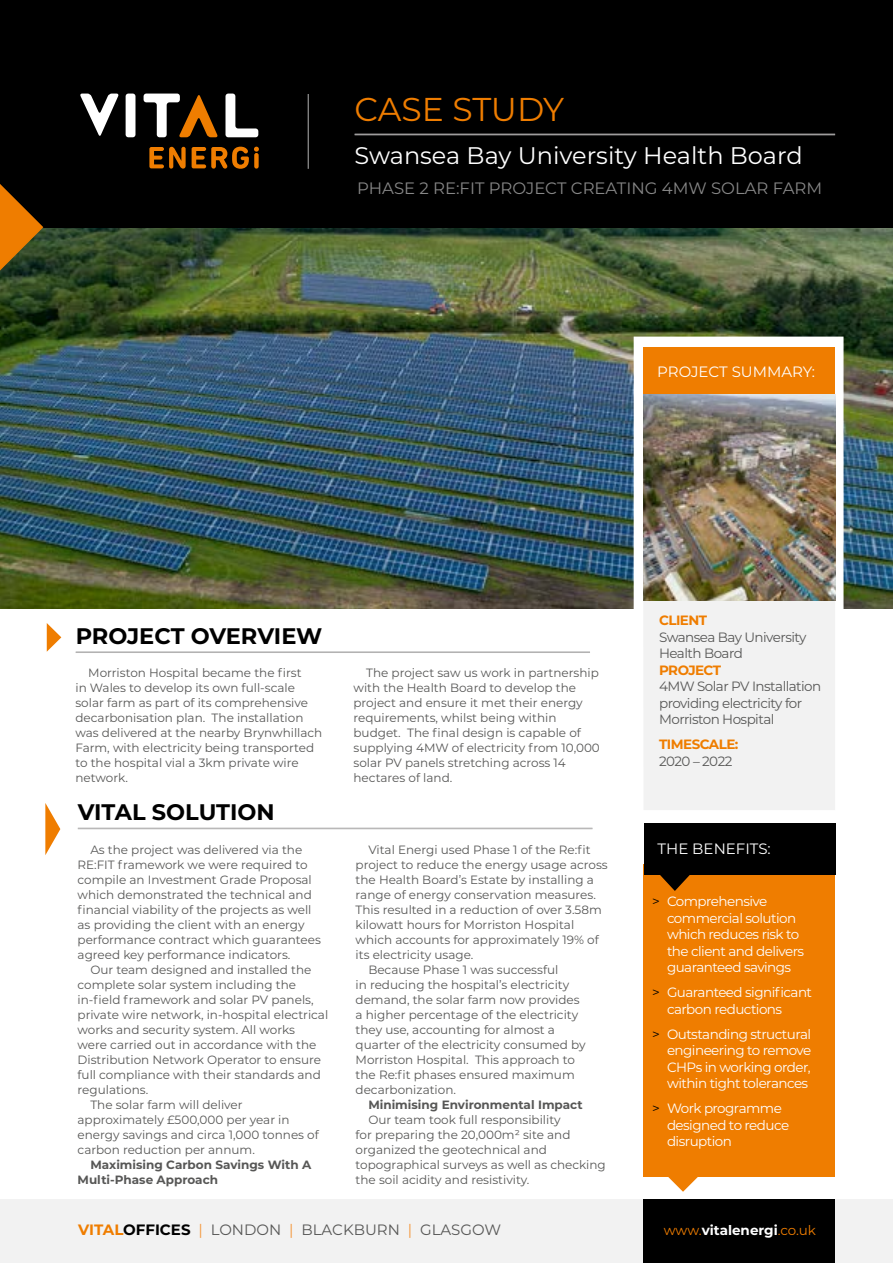
<style>
.page{position:relative;width:893px;height:1263px;background:#fff}
.page>*{position:absolute;margin:0;border:0;box-sizing:border-box;transform-origin:0 0}
.t1{font:33px "Montserrat";letter-spacing:-.01em;color:#ef7d00}
.t2{font:24px "Montserrat";color:#fff}
.t3{font:700 22.5px "Montserrat";color:#000}
.t4{font:16.5px "Montserrat";color:#878787}
.t5{font:15px "Montserrat";color:#575756}
.t6{font:15px "Montserrat";color:#fff}
.t7{font:13.5px/16.5px "Montserrat";letter-spacing:-.04em;color:#fff}
.t8{font:13.5px/16.5px "Montserrat";letter-spacing:-.04em;color:#575756}
.t9{font:700 13.5px "Montserrat";letter-spacing:-.04em;color:#ef7d00}
.t10{font:700 13.5px "Montserrat";color:#fff}
.t11{font:12px/15px "Montserrat";color:#575756}
.t12{font:700 12px/15px "Montserrat";color:#575756}
.s1{color:#000}
.s2{font-weight:700;color:#ef7d00}
.s3{font-weight:700;color:#000}
.s4{color:#f4993f}
.s5{font-weight:400;color:#ef7d00}
</style>
<div class="page">
<img style="left:0;top:227px;width:893px;height:382px">
<div style="left:634px;top:337px;width:209px;height:399px;background:#fff"></div>
<div style="left:0;top:1199px;width:893px;height:63px;background:#f2f2f2"></div>
<div style="left:0;top:0;width:893px;height:227px;background:#000"></div>
<div style="left:643px;top:1199px;width:192px;height:63px;background:#000"></div>
<svg style="left:47px;top:623px;width:14px;height:29px"></svg>
<div style="left:643px;top:533px;width:192px;height:277px;background:#f2f2f2"></div>
<div style="left:643px;top:864px;width:192px;height:312px;background:#ef7d00"></div>
<div style="left:643px;top:823px;width:192px;height:51px;background:#000"></div>
<svg style="left:659px;top:874px;width:31px;height:17px"></svg>
<svg style="left:149px;top:147px;width:37px;height:22px"></svg>
<svg style="left:192px;top:147px;width:67px;height:22px"></svg>
<svg style="left:80px;top:94px;width:39px;height:42px"></svg>
<div style="left:126px;top:94px;width:9px;height:43px;background:#fff;border-radius:3px"></div>
<svg style="left:144px;top:94px;width:74px;height:43px"></svg>
<svg style="left:225px;top:94px;width:33px;height:43px"></svg>
<svg style="left:0;top:184px;width:44px;height:100px"></svg>
<hr style="left:308px;top:94px;width:1px;height:75px;background:#b3b2b2">
<svg style="left:668px;top:1176px;width:30px;height:16px"></svg>
<hr style="left:76px;top:652px;width:514px;height:1px;background:#b3b2b2">
<hr style="left:355px;top:134px;width:480px;height:1px;background:#b3b2b2">
<div style="left:643px;top:347px;width:192px;height:48px;background:#ef7d00"></div>
<svg style="left:659px;top:394px;width:31px;height:1px"></svg>
<img style="left:643px;top:395px;width:192px;height:205px">
<svg style="left:45px;top:803px;width:15px;height:52px"></svg>
<hr style="left:78px;top:828px;width:514px;height:1px;background:#b3b2b2">
<h1 class="t1" style="left:355px;top:86px;width:211px">CASE STUDY</h1>
<h2 class="t2" style="left:355px;top:139px;width:450px">Swansea Bay University Health Board</h2>
<h3 class="t4" style="left:357px;top:177px;width:467px">PHASE 2 RE:FIT PROJECT CREATING 4MW SOLAR FARM</h3>
<p class="t6" style="left:657px;top:362px;width:159px">PROJECT SUMMARY:</p>
<h3 class="t3" style="left:76px;top:619px;width:248px">PROJECT OVERVIEW</h3>
<p class="t11" style="left:75px;top:664px;width:248px;text-indent:13px">Morriston Hospital became the first<br>in Wales to develop its own full-scale solar farm as part of its comprehensive decarbonisation plan. The installation was delivered at the nearby Brynwhillach Farm, with electricity being transported to the hospital vial a 3km private wire network.</p>
<p class="t11" style="left:353px;top:664px;width:248px;text-indent:13px">The project saw us work in partnership with the Health Board to develop the project and ensure it met their energy requirements, whilst being within budget. The final design is capable of supplying 4MW of electricity from 10,000 solar PV panels stretching across 14 hectares of land.</p>
<h3 class="t3" style="left:78px;top:796px;width:198px">VITAL SOLUTION</h3>
<p class="t11" style="left:78px;top:842px;width:245px;text-indent:13px">As the project was delivered via the RE:FIT framework we were required to compile an Investment Grade Proposal which demonstrated the technical and financial viability of the projects as well as providing the client with an energy performance contract which guarantees agreed key performance indicators.</p>
<p class="t11" style="left:90px;top:962px;width:223px">Our team designed and installed the</p>
<p class="t11" style="left:78px;top:977px;width:220px">complete solar system including the</p>
<p class="t11" style="left:78px;top:992px;width:238px">in-field framework and solar PV panels,</p>
<p class="t11" style="left:78px;top:1007px;width:252px">private wire network, in-hospital electrical</p>
<p class="t11" style="left:78px;top:1022px;width:219px">works and security system. All works</p>
<p class="t11" style="left:78px;top:1037px;width:240px">were carried out in accordance with the</p>
<p class="t11" style="left:78px;top:1052px;width:245px">Distribution Network Operator to ensure</p>
<p class="t11" style="left:78px;top:1067px;width:245px">full compliance with their standards and</p>
<p class="t11" style="left:78px;top:1082px;width:72px">regulations.</p>
<p class="t11" style="left:90px;top:1097px;width:154px">The solar farm will deliver</p>
<p class="t11" style="left:78px;top:1112px;width:214px">approximately £500,000 per year in</p>
<p class="t11" style="left:78px;top:1127px;width:243px">energy savings and circa 1,000 tonnes of</p>
<p class="t11" style="left:78px;top:1142px;width:179px">carbon reduction per annum.</p>
<p class="t12" style="left:78px;top:1157px;width:235px;text-indent:13px">Maximising Carbon Savings With A<br>Multi-Phase Approach</p>
<p class="t11" style="left:368px;top:842px;width:224px">Vital Energi used Phase 1 of the Re:fit</p>
<p class="t11" style="left:356px;top:857px;width:254px">project to reduce the energy usage across</p>
<p class="t11" style="left:356px;top:872px;width:240px">the Health Board’s Estate by installing a</p>
<p class="t11" style="left:356px;top:887px;width:242px">range of energy conservation measures.</p>
<p class="t11" style="left:356px;top:902px;width:248px">This resulted in a reduction of over 3.58m</p>
<p class="t11" style="left:356px;top:917px;width:220px">kilowatt hours for Morriston Hospital</p>
<p class="t11" style="left:356px;top:932px;width:245px">which accounts for approximately 19% of</p>
<p class="t11" style="left:356px;top:947px;width:119px">its electricity usage.</p>
<p class="t11" style="left:368px;top:962px;width:192px">Because Phase 1 was successful</p>
<p class="t11" style="left:356px;top:977px;width:215px">in reducing the hospital’s electricity</p>
<p class="t11" style="left:356px;top:992px;width:226px">demand, the solar farm now provides</p>
<p class="t11" style="left:356px;top:1007px;width:224px">a higher percentage of the electricity</p>
<p class="t11" style="left:356px;top:1022px;width:201px">they use, accounting for almost a</p>
<p class="t11" style="left:356px;top:1037px;width:232px">quarter of the electricity consumed by</p>
<p class="t11" style="left:356px;top:1052px;width:221px">Morriston Hospital. This approach to</p>
<p class="t11" style="left:356px;top:1067px;width:221px">the Re:fit phases ensured maximum</p>
<p class="t11" style="left:356px;top:1082px;width:102px">decarbonization.</p>
<p class="t12" style="left:368px;top:1097px;width:216px">Minimising Environmental Impact</p>
<p class="t11" style="left:356px;top:1112px;width:252px;text-indent:13px">Our team took full responsibility<br>for preparing the 20,000m² site and organized the geotechnical and topographical surveys as well as checking the soil acidity and resistivity.</p>
<p class="t9" style="left:659px;top:611px;width:50px">CLIENT</p>
<p class="t8" style="left:659px;top:628px;width:149px">Swansea Bay University<br>Health Board</p>
<p class="t9" style="left:659px;top:660px;width:64px">PROJECT</p>
<p class="t8" style="left:659px;top:678px;width:164px">4MW Solar PV Installation providing electricity for<br>Morriston Hospital</p>
<p class="t9" style="left:659px;top:735px;width:81px">TIMESCALE:</p>
<p class="t8" style="left:659px;top:752px;width:75px">2020 – 2022</p>
<p class="t6" style="left:657px;top:838px;width:115px">THE BENEFITS:</p>
<p class="t7" style="left:667px;top:892px;width:139px;text-indent:-15px"><span class="s1">&gt;</span> Comprehensive commercial solution which reduces risk to the client and delivers guaranteed savings</p>
<p class="t7" style="left:667px;top:983px;width:147px;text-indent:-15px"><span class="s1">&gt;</span> Guaranteed significant carbon reductions</p>
<p class="t7" style="left:667px;top:1025px;width:146px;text-align:justify;text-indent:-15px"><span class="s1">&gt;</span> Outstanding structural engineering to remove CHPs in working order, within tight tolerances</p>
<p class="t7" style="left:667px;top:1099px;width:124px;text-indent:-15px"><span class="s1">&gt;</span> Work programme designed to reduce disruption</p>
<p class="t5" style="left:78px;top:1219px;width:424px"><span class="s2">VITAL</span><span class="s3">OFFICES</span> <span class="s4">|</span> LONDON <span class="s4">|</span> BLACKBURN <span class="s4">|</span> GLASGOW</p>
<p class="t10" style="left:664px;top:1220px;width:154px"><span class="s5">www.</span>vitalenergi<span class="s5">.co.uk</span></p>
</div>
